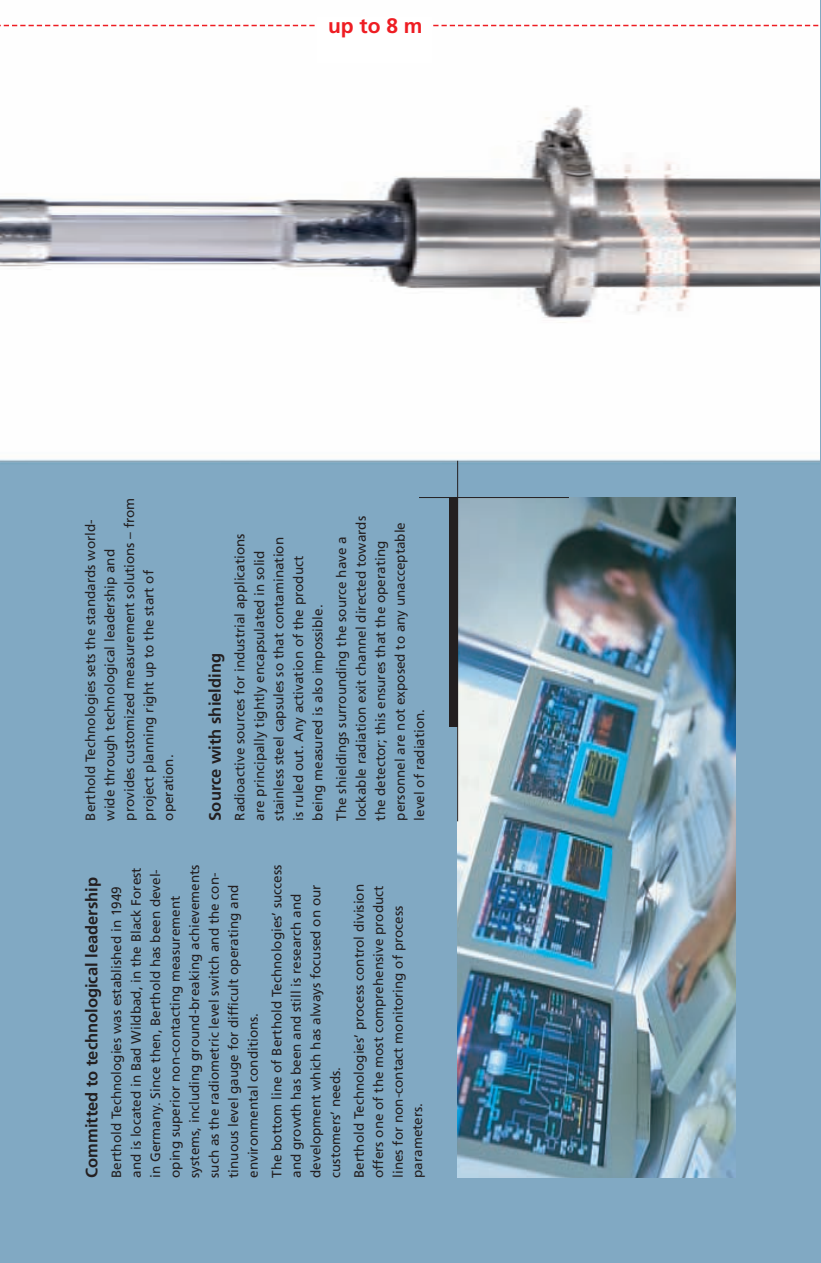
<style>
.page{position:relative;width:821px;height:1263px;background:#fff}
.page>*{position:absolute;margin:0;border:0;box-sizing:border-box;transform-origin:0 0}
.t1{font:700 21px "Frutiger LT Std";color:#ee1d23}
.t2{font:700 16.5px "Frutiger LT Std";color:#231f20}
.t3{font:13.5px/19.5px "Frutiger LT Std";color:#231f20}
</style>
<div class="page">
<img style="left:0;top:0;width:821px;height:1263px">
<img style="left:457px;top:497px;width:279px;height:681px">
<div style="left:449px;top:497px;width:8px;height:230px;background:#231f20"></div>
<hr style="left:419px;top:497px;width:150px;height:1px;background:#231f20">
<hr style="left:457px;top:461px;width:1px;height:360px;background:#231f20">
<svg style="left:0;top:25px;width:818px;height:1px"></svg>
<div style="left:317px;top:17px;width:115px;height:46px;background:#fff"></div>
<h1 class="t1" style="left:328px;top:13px;width:96px">up to 8 m</h1>
<p class="t3" style="left:81px;top:821px;width:325px;rotate:-90deg">Berthold Technologies sets the standards world&shy;wide through technological leadership and provides customized measurement solutions – from project planning right up to the start of<br>operation.</p>
<p class="t2" style="left:205px;top:821px;width:169px;rotate:-90deg">Source with shielding</p>
<p class="t3" style="left:230px;top:821px;width:289px;rotate:-90deg">Radioactive sources for industrial applications are principally tightly encapsulated in solid stainless steel capsules so that contamination is ruled out. Any activation of the product being measured is also impossible.</p>
<p class="t3" style="left:332px;top:821px;width:306px;rotate:-90deg">The shieldings surrounding the source have a lockable radiation exit channel directed towards the detector; this ensures that the operating personnel are not exposed to any unacceptable level of radiation.</p>
<p class="t2" style="left:82px;top:1178px;width:302px;rotate:-90deg">Committed to technological leadership</p>
<p class="t3" style="left:107px;top:1178px;width:315px;rotate:-90deg">Berthold Technologies was established in 1949 and is located in Bad Wildbad, in the Black Forest in Germany. Since then, Berthold has been devel&shy;oping superior non-contacting measurement systems, including ground-breaking achievements such as the radiometric level switch and the con&shy;tinuous level gauge for difficult operating and environmental conditions.</p>
<p class="t3" style="left:267px;top:1178px;width:315px;rotate:-90deg">The bottom line of Berthold Technologies’ success and growth has been and still is research and development which has always focused on our customers’ needs.</p>
<p class="t3" style="left:349px;top:1178px;width:295px;rotate:-90deg">Berthold Technologies’ process control division offers one of the most comprehensive product lines for non-contact monitoring of process parameters.</p>
</div>
